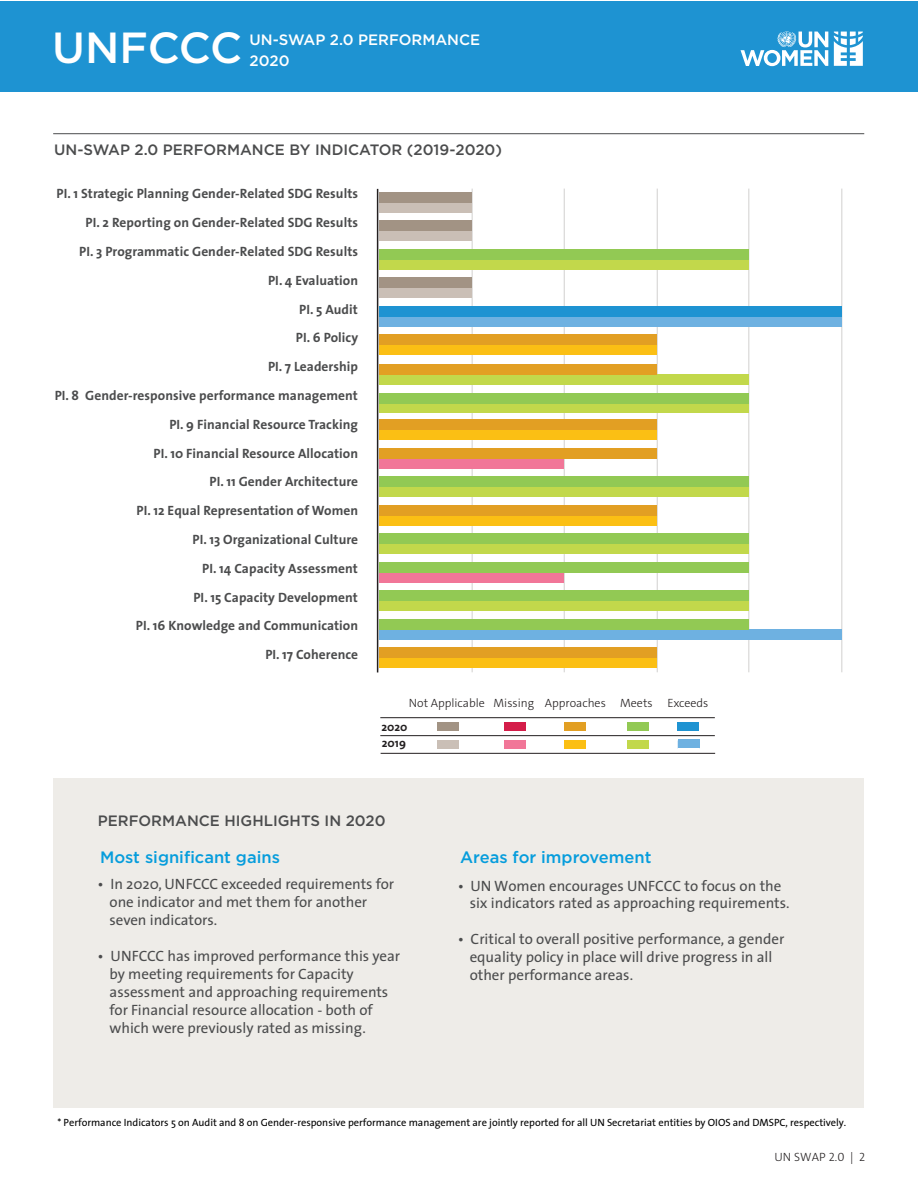
<style>
.page{position:relative;width:918px;height:1188px;background:#fff}
.page>*{position:absolute;margin:0;border:0;box-sizing:border-box;transform-origin:0 0}
.t1{font:500 43.5px "Gotham";letter-spacing:-.005em;color:#fff}
.t2{font:500 16.5px "Gotham";color:#069ddc}
.t3{font:15px/18px "The Sans";color:#4b4c4d}
.t4{font:500 15px "Gotham";color:#4b4c4d}
.t5{font:500 15px "Gotham";color:#fff}
.t6{font:700 13.5px/28.8px "The Sans";letter-spacing:.005em;color:#4b4c4d;text-align:right}
.t7{font:300 12px "The Sans C4 s";color:#231f20}
.t8{font:700 12px "The Sans";color:#231f20}
.t9{font:10.5px "The Sans";letter-spacing:-.005em;color:#000}
</style>
<div class="page">
<div style="left:53px;top:778px;width:810px;height:330px;background:#eeece8"></div>
<hr style="left:53px;top:133px;width:811px;height:1px;background:#4b4c4d">
<div style="left:0;top:1px;width:918px;height:90px;background:#1e93d2"></div>
<svg style="left:741px;top:31px;width:87px;height:35px"></svg>
<svg style="left:834px;top:32px;width:29px;height:34px"></svg>
<div style="left:437px;top:722px;width:22px;height:8px;background:#a29384"></div>
<div style="left:504px;top:722px;width:21px;height:8px;background:#d41d49"></div>
<div style="left:564px;top:722px;width:22px;height:8px;background:#e29f23"></div>
<div style="left:627px;top:723px;width:22px;height:8px;background:#92c954"></div>
<div style="left:678px;top:722px;width:21px;height:8px;background:#1e93d2"></div>
<hr style="left:380px;top:735px;width:335px;height:1px;background:#231f20">
<hr style="left:380px;top:717px;width:335px;height:1px;background:#231f20">
<hr style="left:472px;top:189px;width:1px;height:483px;background:#dad9d8">
<hr style="left:564px;top:189px;width:1px;height:483px;background:#dad9d8">
<hr style="left:657px;top:189px;width:1px;height:483px;background:#dad9d8">
<hr style="left:748px;top:189px;width:1px;height:483px;background:#dad9d8">
<hr style="left:841px;top:189px;width:1px;height:483px;background:#dad9d8">
<hr style="left:377px;top:189px;width:1px;height:483px;background:#231f20">
<div style="left:379px;top:202px;width:93px;height:10px;background:#cabfb6"></div>
<div style="left:379px;top:231px;width:93px;height:10px;background:#cabfb6"></div>
<div style="left:379px;top:259px;width:370px;height:10px;background:#c2d84b"></div>
<div style="left:379px;top:288px;width:93px;height:10px;background:#cabfb6"></div>
<div style="left:379px;top:316px;width:463px;height:10px;background:#6eb1e1"></div>
<div style="left:379px;top:344px;width:278px;height:11px;background:#fbbf14"></div>
<div style="left:379px;top:374px;width:370px;height:11px;background:#c2d84b"></div>
<div style="left:379px;top:403px;width:370px;height:10px;background:#c2d84b"></div>
<div style="left:379px;top:430px;width:278px;height:10px;background:#fbbf14"></div>
<div style="left:379px;top:458px;width:185px;height:10px;background:#f17698"></div>
<div style="left:379px;top:487px;width:370px;height:10px;background:#c2d84b"></div>
<div style="left:379px;top:515px;width:278px;height:10px;background:#fbbf14"></div>
<div style="left:379px;top:544px;width:370px;height:10px;background:#c2d84b"></div>
<div style="left:379px;top:572px;width:185px;height:10px;background:#f17698"></div>
<div style="left:379px;top:600px;width:370px;height:11px;background:#c2d84b"></div>
<div style="left:379px;top:629px;width:463px;height:10px;background:#6eb1e1"></div>
<div style="left:379px;top:657px;width:278px;height:11px;background:#fbbf14"></div>
<div style="left:379px;top:192px;width:93px;height:11px;background:#a29384"></div>
<div style="left:379px;top:221px;width:93px;height:10px;background:#a29384"></div>
<div style="left:379px;top:249px;width:370px;height:10px;background:#92c954"></div>
<div style="left:379px;top:278px;width:93px;height:10px;background:#a29384"></div>
<div style="left:379px;top:306px;width:463px;height:10px;background:#1e93d2"></div>
<div style="left:379px;top:335px;width:278px;height:10px;background:#e29f23"></div>
<div style="left:379px;top:364px;width:278px;height:11px;background:#e29f23"></div>
<div style="left:379px;top:393px;width:370px;height:10px;background:#92c954"></div>
<div style="left:379px;top:420px;width:278px;height:10px;background:#e29f23"></div>
<div style="left:379px;top:448px;width:278px;height:11px;background:#e29f23"></div>
<div style="left:379px;top:477px;width:370px;height:10px;background:#92c954"></div>
<div style="left:379px;top:505px;width:278px;height:10px;background:#e29f23"></div>
<div style="left:379px;top:534px;width:370px;height:10px;background:#92c954"></div>
<div style="left:379px;top:562px;width:370px;height:10px;background:#92c954"></div>
<div style="left:379px;top:591px;width:370px;height:10px;background:#92c954"></div>
<div style="left:379px;top:619px;width:370px;height:10px;background:#92c954"></div>
<div style="left:379px;top:647px;width:278px;height:11px;background:#e29f23"></div>
<div style="left:438px;top:740px;width:21px;height:9px;background:#cabfb6"></div>
<div style="left:504px;top:740px;width:22px;height:9px;background:#f17698"></div>
<div style="left:565px;top:740px;width:21px;height:9px;background:#fbbf14"></div>
<div style="left:628px;top:740px;width:21px;height:9px;background:#c2d84b"></div>
<hr style="left:381px;top:753px;width:334px;height:1px;background:#231f20">
<div style="left:678px;top:740px;width:21px;height:8px;background:#6eb1e1"></div>
<h1 class="t1" style="left:52px;top:20px;width:192px">UNFCCC</h1>
<p class="t5" style="left:250px;top:30px;width:232px">UN-SWAP 2.0 PERFORMANCE</p>
<p class="t5" style="left:250px;top:51px;width:41px">2020</p>
<p class="t4" style="left:54px;top:140px;width:449px">UN-SWAP 2.0 PERFORMANCE BY INDICATOR (2019-2020)</p>
<p class="t6" style="left:55px;top:179px;width:305px">PI. 1 Strategic Planning Gender-Related SDG Results<br>PI. 2 Reporting on Gender-Related SDG Results<br>PI. 3 Programmatic Gender-Related SDG Results<br>PI. 4 Evaluation<br>PI. 5 Audit<br>PI. 6 Policy<br>PI. 7 Leadership<br>PI. 8 Gender-responsive performance management<br>PI. 9 Financial Resource Tracking<br>PI. 10 Financial Resource Allocation<br>PI. 11 Gender Architecture<br>PI. 12 Equal Representation of Women<br>PI. 13 Organizational Culture<br>PI. 14 Capacity Assessment<br>PI. 15 Capacity Development<br>PI. 16 Knowledge and Communication<br>PI. 17 Coherence</p>
<p class="t7" style="left:409px;top:696px;width:301px">Not Applicable Missing Approaches Meets Exceeds</p>
<p class="t8" style="left:381px;top:717px;width:28px">2020</p>
<p class="t8" style="left:382px;top:733px;width:26px">2019</p>
<p class="t4" style="left:98px;top:811px;width:289px">PERFORMANCE HIGHLIGHTS IN 2020</p>
<p class="t2" style="left:100px;top:847px;width:181px">Most significant gains</p>
<p class="t3" style="left:110px;top:874px;width:286px;text-indent:-12px">• In 2020, UNFCCC exceeded requirements for one indicator and met them for another seven indicators.</p>
<p class="t3" style="left:110px;top:946px;width:292px;text-indent:-12px">• UNFCCC has improved performance this year by meeting requirements for Capacity assessment and approaching requirements for Financial resource allocation - both of which were previously rated as missing.</p>
<p class="t2" style="left:460px;top:847px;width:193px">Areas for improvement</p>
<p class="t3" style="left:470px;top:877px;width:321px;line-height:17.2px;text-indent:-12px">• UN Women encourages UNFCCC to focus on the six indicators rated as approaching requirements.</p>
<p class="t3" style="left:470px;top:930px;width:316px;text-indent:-12px">• Critical to overall positive performance, a gender equality policy in place will drive progress in all other performance areas.</p>
<p class="t9" style="left:57px;top:1114px;width:790px">* Performance Indicators 5 on Audit and 8 on Gender-responsive performance management are jointly reported for all UN Secretariat entities by OIOS and DMSPC, respectively.</p>
<p class="t7" style="left:774px;top:1149px;width:92px">UN SWAP 2.0 | 2</p>
</div>
